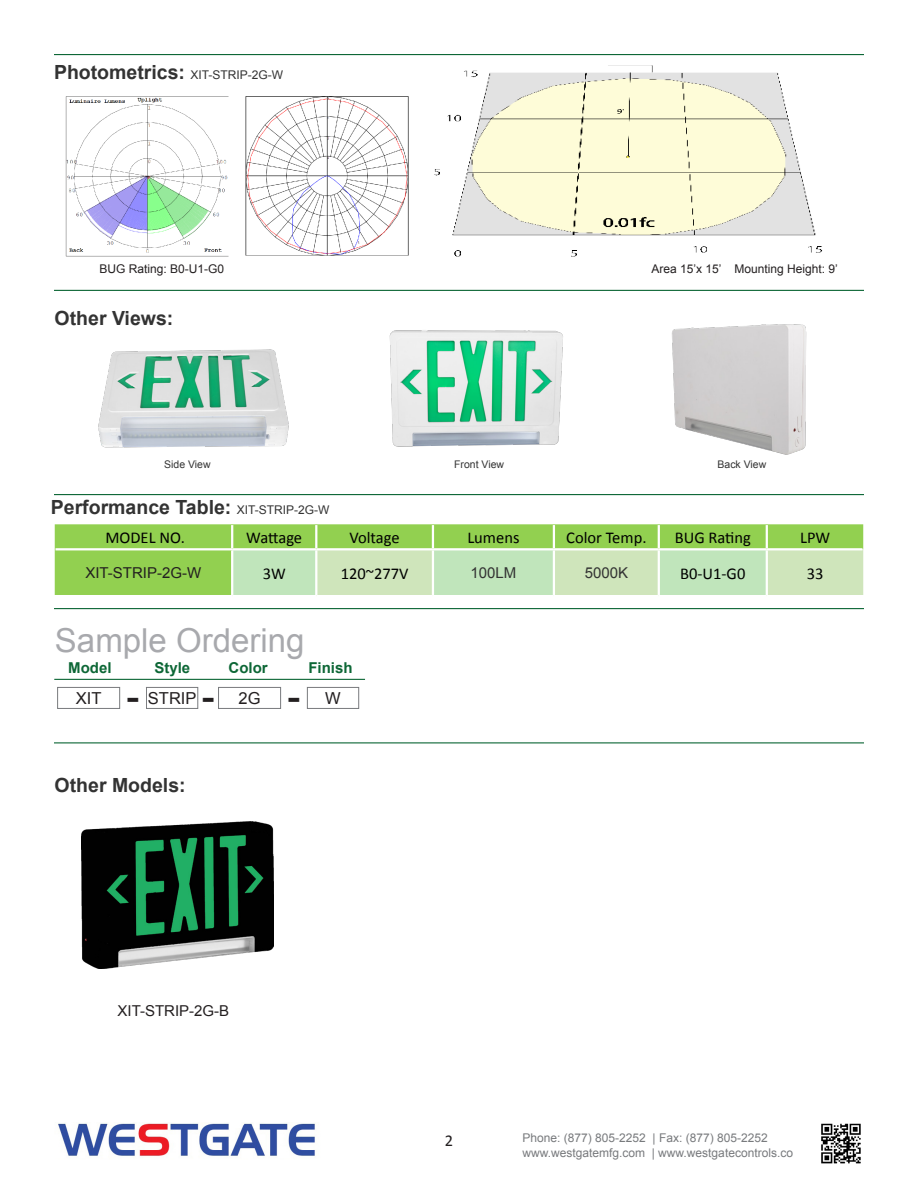
<style>
.page{position:relative;width:918px;height:1188px;background:#fff}
.page>*{position:absolute;margin:0;border:0;box-sizing:border-box;transform-origin:0 0}
.t1{font:33px "Arial";color:#a8a9ad}
.t2{font:700 28.5px "Verdana";color:#231f20}
.t3{font:700 19.5px "Arial";color:#333}
.t4{font:16.5px "Calibri";color:#000}
.t5{font:16.5px "Arial";color:#231f20}
.t6{font:16.5px "Calibri";color:#231f20}
.t7{font:15px "Arial";color:#231f20}
.t8{font:700 15px "Arial";color:#0d6736}
.t9{font:15px "Arial";color:#333}
.t10{font:12px "Arial";color:#787a7d}
.t11{font:12px "Arial";color:#231f20}
.t12{font:12px "Arial";color:#333}
.t13{font:10.5px "Arial";color:#333}
.s1{font-weight:700;font-size:19.5px}
.s2{font-weight:400;font-size:12px}
</style>
<div class="page">
<hr style="left:54px;top:54px;width:810px;height:1px;background:#0d6736">
<hr style="left:54px;top:494px;width:810px;height:1px;background:#0d6736">
<hr style="left:54px;top:290px;width:810px;height:1px;background:#0d6736">
<img style="left:58px;top:1123px;width:257px;height:34px">
<img style="left:821px;top:1123px;width:40px;height:41px">
<div style="left:57px;top:687px;width:63px;height:22px;border:1px solid #787a7d"></div>
<div style="left:218px;top:687px;width:63px;height:22px;border:1px solid #787a7d"></div>
<div style="left:146px;top:687px;width:52px;height:22px;border:1px solid #787a7d"></div>
<div style="left:307px;top:687px;width:52px;height:22px;border:1px solid #787a7d"></div>
<hr style="left:54px;top:679px;width:311px;height:1px;background:#0d6736">
<img style="left:389px;top:330px;width:174px;height:117px">
<img style="left:672px;top:324px;width:135px;height:131px">
<img style="left:98px;top:349px;width:191px;height:99px">
<img style="left:65px;top:96px;width:164px;height:161px">
<img style="left:246px;top:96px;width:163px;height:160px">
<img style="left:434px;top:65px;width:389px;height:192px">
<hr style="left:54px;top:608px;width:810px;height:1px;background:#0d6736">
<div style="left:55px;top:524px;width:808px;height:71px;background:#92d050"></div>
<svg style="left:233px;top:550px;width:630px;height:45px;background:#c8e5bc"></svg>
<hr style="left:231px;top:525px;width:2px;height:23px;background:#fff">
<hr style="left:315px;top:525px;width:2px;height:23px;background:#fff">
<hr style="left:432px;top:525px;width:2px;height:23px;background:#fff">
<hr style="left:553px;top:525px;width:2px;height:23px;background:#fff">
<hr style="left:658px;top:525px;width:2px;height:23px;background:#fff">
<hr style="left:766px;top:525px;width:2px;height:23px;background:#fff">
<hr style="left:231px;top:550px;width:2px;height:45px;background:#fff">
<hr style="left:315px;top:550px;width:2px;height:45px;background:#fff">
<hr style="left:432px;top:550px;width:2px;height:45px;background:#fff">
<hr style="left:553px;top:550px;width:2px;height:45px;background:#fff">
<hr style="left:658px;top:550px;width:2px;height:45px;background:#fff">
<hr style="left:766px;top:550px;width:2px;height:45px;background:#fff">
<hr style="left:56px;top:548px;width:176px;height:2px;background:#fff">
<hr style="left:232px;top:548px;width:84px;height:2px;background:#fff">
<hr style="left:316px;top:548px;width:117px;height:2px;background:#fff">
<hr style="left:433px;top:548px;width:121px;height:2px;background:#fff">
<hr style="left:554px;top:548px;width:105px;height:2px;background:#fff">
<hr style="left:659px;top:548px;width:108px;height:2px;background:#fff">
<hr style="left:767px;top:548px;width:96px;height:2px;background:#fff">
<hr style="left:54px;top:742px;width:810px;height:1px;background:#0d6736">
<img style="left:82px;top:822px;width:191px;height:147px">
<p class="t12" style="left:54px;top:67px;width:231px"><span class="s1">Photometrics:</span> XIT-STRIP-2G-W</p>
<p class="t11" style="left:100px;top:261px;width:126px">BUG Rating: B0-U1-G0</p>
<p class="t11" style="left:651px;top:261px;width:188px">Area 15’x 15’ Mounting Height: 9’</p>
<p class="t3" style="left:55px;top:305px;width:120px">Other Views:</p>
<p class="t13" style="left:164px;top:457px;width:48px">Side View</p>
<p class="t13" style="left:454px;top:457px;width:51px">Front View</p>
<p class="t13" style="left:718px;top:457px;width:50px">Back View</p>
<p class="t3" style="left:51px;top:494px;width:280px">Performance Table: <span class="s2">XIT-STRIP-2G-W</span></p>
<p class="t4" style="left:105px;top:526px;width:81px">MODEL NO.</p>
<p class="t4" style="left:246px;top:526px;width:57px">Wattage</p>
<p class="t4" style="left:350px;top:526px;width:52px">Voltage</p>
<p class="t4" style="left:467px;top:526px;width:54px">Lumens</p>
<p class="t4" style="left:566px;top:526px;width:82px">Color Temp.</p>
<p class="t4" style="left:675px;top:526px;width:78px">BUG Rating</p>
<p class="t4" style="left:800px;top:526px;width:32px">LPW</p>
<p class="t7" style="left:85px;top:563px;width:117px">XIT-STRIP-2G-W</p>
<p class="t4" style="left:263px;top:562px;width:25px">3W</p>
<p class="t4" style="left:341px;top:562px;width:69px">120~277V</p>
<p class="t9" style="left:471px;top:563px;width:47px">100LM</p>
<p class="t9" style="left:585px;top:563px;width:45px">5000K</p>
<p class="t4" style="left:680px;top:562px;width:67px">B0-U1-G0</p>
<p class="t4" style="left:807px;top:562px;width:18px">33</p>
<p class="t1" style="left:55px;top:619px;width:251px">Sample Ordering</p>
<p class="t2" style="left:126px;top:680px;width:15px">-</p>
<p class="t2" style="left:201px;top:680px;width:15px">-</p>
<p class="t2" style="left:287px;top:680px;width:15px">-</p>
<p class="t8" style="left:68px;top:658px;width:45px">Model</p>
<p class="t8" style="left:154px;top:658px;width:37px">Style</p>
<p class="t8" style="left:229px;top:658px;width:41px">Color</p>
<p class="t8" style="left:308px;top:658px;width:46px">Finish</p>
<p class="t5" style="left:76px;top:687px;width:27px">XIT</p>
<p class="t5" style="left:148px;top:687px;width:50px">STRIP</p>
<p class="t5" style="left:239px;top:687px;width:24px">2G</p>
<p class="t5" style="left:325px;top:687px;width:17px">W</p>
<p class="t3" style="left:55px;top:772px;width:133px">Other Models:</p>
<p class="t7" style="left:117px;top:1000px;width:113px">XIT-STRIP-2G-B</p>
<p class="t6" style="left:445px;top:1129px;width:10px">2</p>
<p class="t10" style="left:522px;top:1130px;width:247px">Phone: (877) 805-2252 | Fax: (877) 805-2252</p>
<p class="t10" style="left:522px;top:1145px;width:272px">www.westgatemfg.com | www.westgatecontrols.co</p>
</div>
